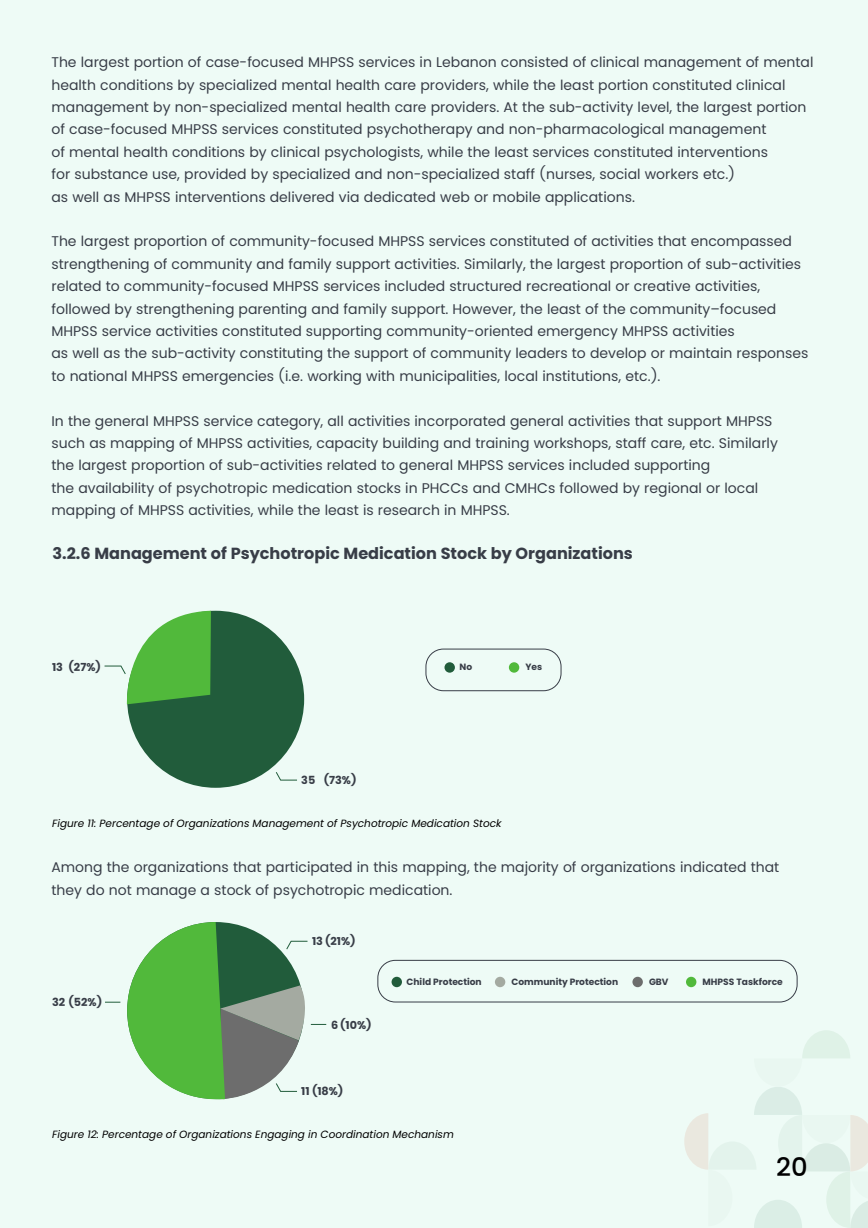
<style>
.page{position:relative;width:868px;height:1228px;background:#eefbf6}
.page>*{position:absolute;margin:0;border:0;box-sizing:border-box;transform-origin:0 0}
.t1{font:500 25.9px "Poppins";color:#000}
.t2{font:700 16.1px "Poppins";color:#383d47}
.t3{font:14px/22.4px "Poppins";color:#383d47}
.t4{font:700 11.2px "Poppins";color:#383d47}
.t5{font:italic 10.5px "Poppins";color:#000}
.t6{font:700 9.1px "Poppins";color:#383d47}
</style>
<div class="page">
<svg style="left:684px;top:1030px;width:184px;height:198px"></svg>
<div style="left:127px;top:611px;width:177px;height:177px;background:#215c3b;border-radius:50%"></div>
<svg style="left:276px;top:772px;width:21px;height:9px"></svg>
<div style="left:444px;top:662px;width:11px;height:11px;background:#215c3b;border-radius:50%"></div>
<div style="left:509px;top:662px;width:10px;height:11px;background:#51b93b;border-radius:50%"></div>
<div style="left:392px;top:977px;width:10px;height:10px;background:#215c3b;border-radius:50%"></div>
<div style="left:495px;top:977px;width:10px;height:10px;background:#a4aaa1;border-radius:50%"></div>
<div style="left:632px;top:977px;width:11px;height:10px;background:#6d6d6d;border-radius:50%"></div>
<div style="left:686px;top:977px;width:10px;height:10px;background:#51b93b;border-radius:50%"></div>
<div style="left:426px;top:649px;width:135px;height:42px;border:1px solid #383d47;border-radius:18px"></div>
<div style="left:378px;top:960px;width:419px;height:42px;border:1px solid #383d47;border-radius:18px"></div>
<svg style="left:105px;top:1002px;width:15px;height:1px"></svg>
<svg style="left:104px;top:611px;width:107px;height:93px"></svg>
<svg style="left:127px;top:922px;width:199px;height:178px"></svg>
<p class="t3" style="left:51px;top:51px;width:764px">The largest portion of case-focused MHPSS services in Lebanon consisted of clinical management of mental health conditions by specialized mental health care providers, while the least portion constituted clinical management by non-specialized mental health care providers. At the sub-activity level, the largest portion of case-focused MHPSS services constituted psychotherapy and non-pharmacological management<br>of mental health conditions by clinical psychologists, while the least services constituted interventions<br>for substance use, provided by specialized and non-specialized staff (nurses, social workers etc (.<br>as well as MHPSS interventions delivered via dedicated web or mobile applications.</p>
<p class="t3" style="left:51px;top:230px;width:759px">The largest proportion of community-focused MHPSS services constituted of activities that encompassed strengthening of community and family support activities. Similarly, the largest proportion of sub-activities related to community-focused MHPSS services included structured recreational or creative activities, followed by strengthening parenting and family support. However, the least of the community–focused MHPSS service activities constituted supporting community-oriented emergency MHPSS activities<br>as well as the sub-activity constituting the support of community leaders to develop or maintain responses to national MHPSS emergencies ( e. i . working with municipalities, local institutions, etc .(.</p>
<p class="t3" style="left:51px;top:410px;width:728px">In the general MHPSS service category, all activities incorporated general activities that support MHPSS such as mapping of MHPSS activities, capacity building and training workshops, staff care, etc. Similarly the largest proportion of sub-activities related to general MHPSS services included supporting<br>the availability of psychotropic medication stocks in PHCCs and CMHCs followed by regional or local mapping of MHPSS activities, while the least is research in MHPSS.</p>
<p class="t2" style="left:52px;top:544px;width:582px">3.2.6 Management of Psychotropic Medication Stock by Organizations</p>
<p class="t4" style="left:69px;top:661px;width:34px">)27%(</p>
<p class="t4" style="left:52px;top:661px;width:12px">13</p>
<p class="t6" style="left:525px;top:662px;width:18px">Yes</p>
<p class="t6" style="left:460px;top:662px;width:14px">No</p>
<p class="t4" style="left:301px;top:773px;width:16px">35</p>
<p class="t4" style="left:324px;top:773px;width:34px">)73%(</p>
<p class="t5" style="left:52px;top:817px;width:451px">Figure 11: Percentage of Organizations Management of Psychotropic Medication Stock</p>
<p class="t3" style="left:51px;top:856px;width:729px">Among the organizations that participated in this mapping, the majority of organizations indicated that they do not manage a stock of psychotropic medication.</p>
<p class="t4" style="left:52px;top:995px;width:52px">32 )52%(</p>
<p class="t4" style="left:312px;top:934px;width:45px">13 )21%(</p>
<p class="t4" style="left:331px;top:1018px;width:42px">6 )10%(</p>
<p class="t4" style="left:301px;top:1085px;width:44px">11 )18%(</p>
<p class="t6" style="left:407px;top:976px;width:77px">Child Protection</p>
<p class="t5" style="left:52px;top:1129px;width:403px">Figure 12: Percentage of Organizations Engaging in Coordination Mechanism</p>
<p class="t6" style="left:512px;top:976px;width:108px">Community Protection</p>
<p class="t6" style="left:649px;top:976px;width:21px">GBV</p>
<p class="t6" style="left:703px;top:976px;width:82px">MHPSS Taskforce</p>
<h1 class="t1" style="left:776px;top:1151px;width:33px">20</h1>
</div>
